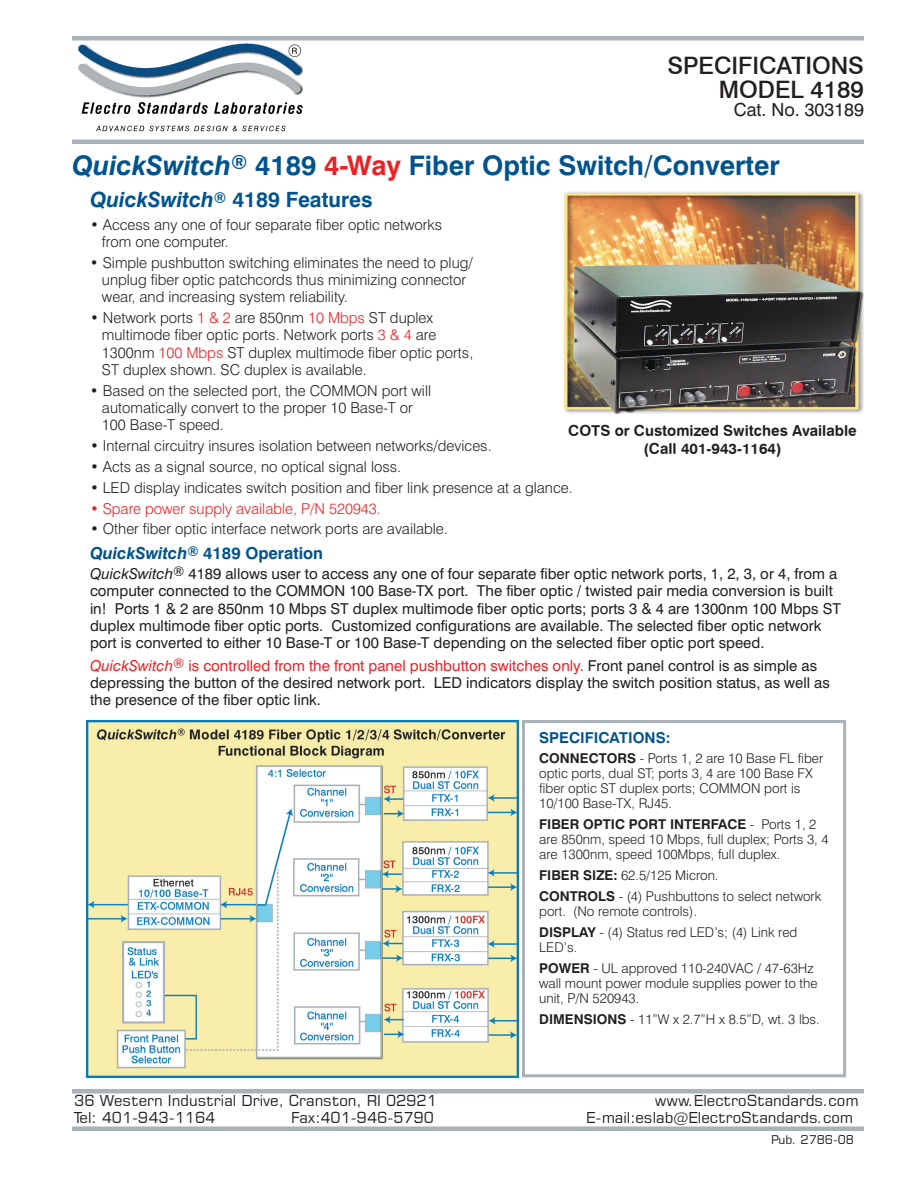
<style>
.page{position:relative;width:918px;height:1188px;background:#fff}
.page>*{position:absolute;margin:0;border:0;box-sizing:border-box;transform-origin:0 0}
.t1{font:700 27px "Swiss 721 BT";color:#00538d}
.t2{font:500 24px/24px "Swiss 721 BT";color:#231f20;text-align:right}
.t3{font:700 21px "Swiss 721 BT";color:#00538d}
.t4{font:18px "Swiss 721 BT";color:#231f20}
.t5{font:700 16.5px "Swiss 721 BT";color:#00538d}
.t6{font:300 15px/17.2px "Swiss 721 BT";color:#231f20}
.t7{font:15px/17.2px "Swiss 721 BT";color:#231f20}
.t8{font:15px "Square 721 BT";color:#231f20}
.t9{font:15px/18px "Swiss 721 BT Bold Rounded";color:#231f20;text-align:center}
.t10{font:300 15px "Swiss 721 BT";color:#ed2024}
.t11{font:700 15px "Swiss 721 BT";color:#00538d}
.t12{font:300 13.5px/15px "Swiss 721 BT";color:#231f20}
.t13{font:12px "Square 721 BT";color:#231f20}
.s1{font-style:italic}
.s2{color:#ed2024}
.s3{font-style:italic;color:#ed2024}
.s4{font-weight:700}
</style>
<div class="page">
<img style="left:564px;top:191px;width:300px;height:223px">
<div style="left:522px;top:720px;width:324px;height:357px;border:3px solid #aab2b8"></div>
<img style="left:78px;top:43px;width:225px;height:89px">
<hr style="left:72px;top:36px;width:792px;height:4px;background:#aab2b8">
<hr style="left:72px;top:140px;width:792px;height:4px;background:#aab2b8">
<div style="left:72px;top:1126px;width:792px;height:5px;background:#aab2b8"></div>
<div style="left:72px;top:1089px;width:792px;height:5px;background:#aab2b8"></div>
<img style="left:86px;top:720px;width:432px;height:357px">
<h2 class="t2" style="left:667px;top:53px;width:198px">SPECIFICATIONS<br>MODEL 4189</h2>
<p class="t4" style="left:734px;top:99px;width:132px">Cat. No. 303189</p>
<h1 class="t1" style="left:72px;top:149px;width:709px"><span class="s1">QuickSwitch</span><sup>®</sup> 4189 <span class="s2">4-Way</span> Fiber Optic Switch/Converter</h1>
<h3 class="t3" style="left:90px;top:187px;width:284px"><span class="s1">QuickSwitch</span><sup>®</sup> 4189 Features</h3>
<p class="t6" style="left:102px;top:215px;width:342px;text-indent:-12px">• Access any one of four separate fiber optic networks from one computer.</p>
<p class="t6" style="left:102px;top:254px;width:372px;text-indent:-12px">• Simple pushbutton switching eliminates the need to plug/ unplug fiber optic patchcords thus minimizing connector wear, and increasing system reliability.</p>
<p class="t6" style="left:102px;top:309px;width:373px;text-indent:-12px">• Network ports <span class="s2">1 &amp; 2</span> are 850nm <span class="s2">10 Mbps</span> ST duplex multimode fiber optic ports. Network ports <span class="s2">3 &amp; 4</span> are 1300nm <span class="s2">100 Mbps</span> ST duplex multimode fiber optic ports, ST duplex shown. SC duplex is available.</p>
<p class="t6" style="left:102px;top:382px;width:331px;text-indent:-12px">• Based on the selected port, the COMMON port will automatically convert to the proper 10 Base-T or<br>100 Base-T speed.</p>
<p class="t6" style="left:90px;top:437px;width:403px">• Internal circuitry insures isolation between networks/devices.</p>
<p class="t6" style="left:90px;top:458px;width:313px">• Acts as a signal source, no optical signal loss.</p>
<p class="t6" style="left:90px;top:479px;width:484px">• LED display indicates switch position and fiber link presence at a glance.</p>
<p class="t10" style="left:90px;top:499px;width:292px">• Spare power supply available, P/N 520943.</p>
<p class="t6" style="left:90px;top:520px;width:359px">• Other fiber optic interface network ports are available.</p>
<p class="t9" style="left:568px;top:421px;width:290px">COTS or Customized Switches Available (Call 401-943-1164)</p>
<p class="t5" style="left:90px;top:543px;width:235px"><span class="s1">QuickSwitch</span><sup>®</sup> 4189 Operation</p>
<p class="t7" style="left:90px;top:565px;width:752px"><span class="s1">QuickSwitch</span><sup>®</sup> 4189 allows user to access any one of four separate fiber optic network ports, 1, 2, 3, or 4, from a computer connected to the COMMON 100 Base-TX port. The fiber optic / twisted pair media conversion is built in! Ports 1 &amp; 2 are 850nm 10 Mbps ST duplex multimode fiber optic ports; ports 3 &amp; 4 are 1300nm 100 Mbps ST duplex multimode fiber optic ports. Customized configurations are available. The selected fiber optic network port is converted to either 10 Base-T or 100 Base-T depending on the selected fiber optic port speed.</p>
<p class="t7" style="left:90px;top:657px;width:741px"><span class="s3">QuickSwitch</span><sup>®</sup> <span class="s2">is controlled from the front panel pushbutton switches only.</span> Front panel control is as simple as depressing the button of the desired network port. LED indicators display the switch position status, as well as the presence of the fiber optic link.</p>
<p class="t11" style="left:539px;top:728px;width:133px">SPECIFICATIONS:</p>
<p class="t12" style="left:539px;top:751px;width:285px"><span class="s4">CONNECTORS</span> - Ports 1, 2 are 10 Base FL fiber optic ports, dual ST; ports 3, 4 are 100 Base FX fiber optic ST duplex ports; COMMON port is 10/100 Base-TX, RJ45.</p>
<p class="t12" style="left:539px;top:817px;width:291px"><span class="s4">FIBER OPTIC PORT INTERFACE</span> - Ports 1, 2 are 850nm, speed 10 Mbps, full duplex; Ports 3, 4 are 1300nm, speed 100Mbps, full duplex.</p>
<p class="t12" style="left:539px;top:865px;width:284px;line-height:21px"><span class="s4">FIBER SIZE:</span> 62.5/125 Micron.<br><span class="s4">CONTROLS</span> - (4) Pushbuttons to select network</p>
<p class="t12" style="left:539px;top:901px;width:260px;line-height:21px">port. (No remote controls).<br><span class="s4">DISPLAY</span> - (4) Status red LED’s; (4) Link red</p>
<p class="t12" style="left:539px;top:937px;width:276px;line-height:21px">LED’s.<br><span class="s4">POWER</span> - UL approved 110-240VAC / 47-63Hz</p>
<p class="t12" style="left:539px;top:976px;width:280px">wall mount power module supplies power to the unit, P/N 520943.</p>
<p class="t12" style="left:539px;top:1012px;width:282px"><span class="s4">DIMENSIONS</span> - 11”W x 2.7”H x 8.5”D, wt. 3 lbs.</p>
<p class="t8" style="left:74px;top:1092px;width:364px">36 Western Industrial Drive, Cranston, RI 02921</p>
<p class="t8" style="left:655px;top:1092px;width:205px">www.ElectroStandards.com</p>
<p class="t8" style="left:74px;top:1108px;width:143px">Tel: 401-943-1164</p>
<p class="t8" style="left:291px;top:1108px;width:144px">Fax:401-946-5790</p>
<p class="t8" style="left:586px;top:1108px;width:269px">E-mail:eslab@ElectroStandards.com</p>
<p class="t13" style="left:771px;top:1132px;width:85px">Pub. 2786-08</p>
</div>
